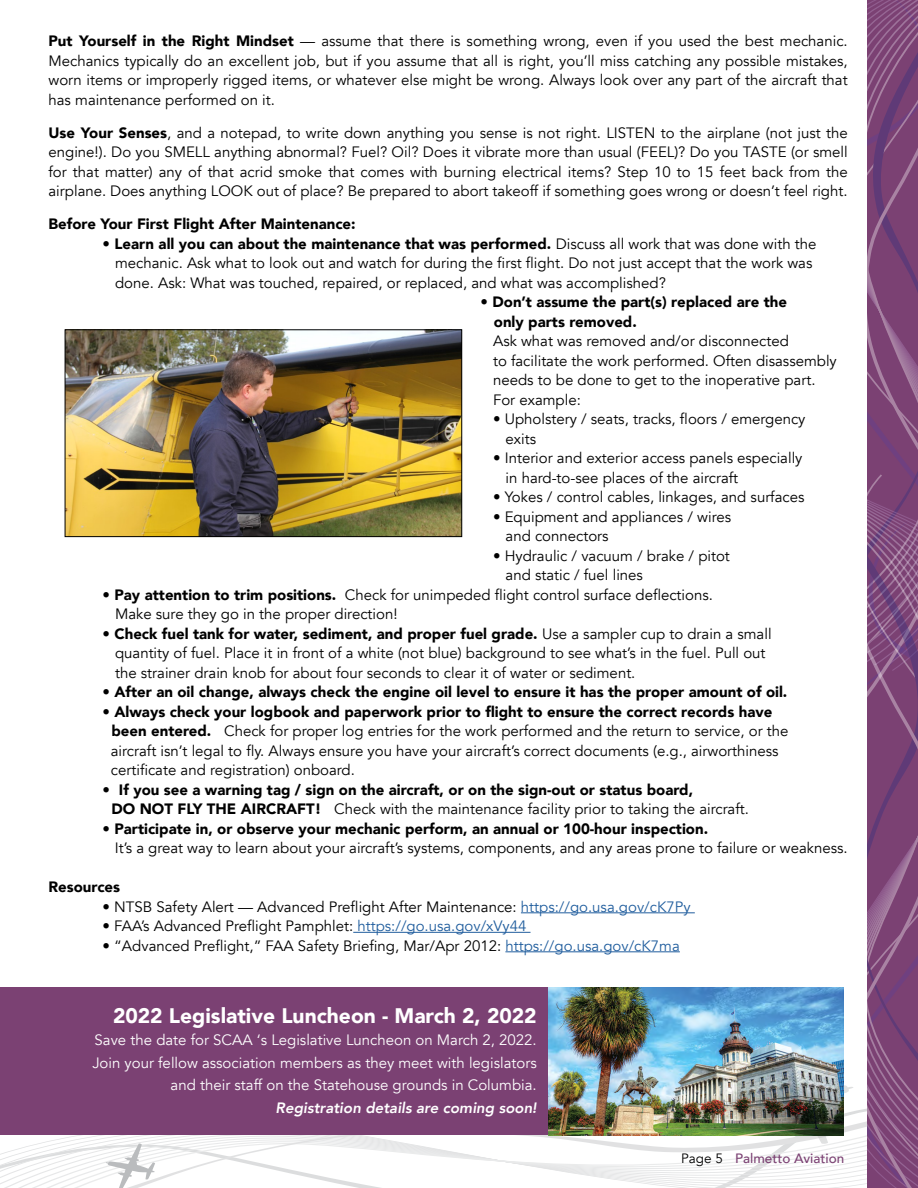
<style>
.page{position:relative;width:918px;height:1188px;background:#fff}
.page>*{position:absolute;margin:0;border:0;box-sizing:border-box;transform-origin:0 0}
.t1{font:900 21px "Avenir";color:#fff}
.t2{font:15px/19.5px "Avenir";color:#000}
.t3{font:900 15px/19.5px "Avenir";color:#000}
.t4{font:15px/22.5px "Avenir";color:#fff;text-align:right}
.t5{font:italic 800 15px "Avenir";color:#fff}
.t6{font:500 13.5px "Avenir";color:#7b4173}
.s1{font-weight:900}
.s2{font-weight:400}
.s3{color:#215e9e}
.s4{font-weight:400;color:#000}
</style>
<div class="page">
<svg style="left:0;top:1108px;width:867px;height:80px"></svg>
<svg style="left:867px;top:0;width:51px;height:1188px;background:#7e497a"></svg>
<svg style="left:754px;top:1085px;width:100px;height:60px"></svg>
<svg style="left:105px;top:1143px;width:50px;height:45px"></svg>
<hr style="left:521px;top:912px;width:174px;height:1px;background:#215e9e">
<hr style="left:353px;top:932px;width:178px;height:1px;background:#215e9e">
<hr style="left:505px;top:951px;width:175px;height:1px;background:#215e9e">
<img style="left:67px;top:331px;width:393px;height:204px">
<div style="left:65px;top:329px;width:397px;height:208px;border:1px solid #000"></div>
<div style="left:0;top:987px;width:844px;height:148px;background:#7b4173"></div>
<img style="left:548px;top:987px;width:296px;height:148px">
<p class="t2" style="left:49px;top:32px;width:801px;text-align:justify"><span class="s1">Put Yourself in the Right Mindset</span> — assume that there is something wrong, even if you used the best mechanic.<br>Mechanics typically do an excellent job, but if you assume that all is right, you’ll miss catching any possible mistakes, worn items or improperly rigged items, or whatever else might be wrong. Always look over any part of the aircraft that has maintenance performed on it.</p>
<p class="t2" style="left:49px;top:123px;width:801px;text-align:justify"><span class="s1">Use Your Senses</span>, and a notepad, to write down anything you sense is not right. LISTEN to the airplane (not just the engine!). Do you SMELL anything abnormal? Fuel? Oil? Does it vibrate more than usual (FEEL)? Do you TASTE (or smell for that matter) any of that acrid smoke that comes with burning electrical items? Step 10 to 15 feet back from the airplane. Does anything LOOK out of place? Be prepared to abort takeoff if something goes wrong or doesn’t feel right.</p>
<p class="t3" style="left:49px;top:214px;width:309px">Before Your First Flight After Maintenance:</p>
<p class="t2" style="left:115px;top:234px;width:703px;text-indent:-13px"><span class="s1">• Learn all you can about the maintenance that was performed.</span> Discuss all work that was done with the mechanic. Ask what to look out and watch for during the first flight. Do not just accept that the work was done. Ask: What was touched, repaired, or replaced, and what was accomplished?</p>
<p class="t3" style="left:494px;top:292px;width:295px;text-indent:-13px">• Don’t assume the part(s) replaced are the only parts removed.</p>
<p class="t2" style="left:493px;top:332px;width:345px">Ask what was removed and/or disconnected<br>to facilitate the work performed. Often disassembly needs to be done to get to the inoperative part.<br>For example:</p>
<p class="t2" style="left:506px;top:410px;width:301px;text-indent:-13px">• Upholstery / seats, tracks, floors / emergency exits</p>
<p class="t2" style="left:506px;top:449px;width:298px;text-indent:-13px">• Interior and exterior access panels especially in hard-to-see places of the aircraft</p>
<p class="t2" style="left:493px;top:488px;width:313px">• Yokes / control cables, linkages, and surfaces</p>
<p class="t2" style="left:506px;top:507px;width:227px;text-indent:-13px">• Equipment and appliances / wires and connectors</p>
<p class="t2" style="left:506px;top:546px;width:226px;text-indent:-13px">• Hydraulic / vacuum / brake / pitot and static / fuel lines</p>
<p class="t2" style="left:115px;top:585px;width:599px;text-indent:-13px"><span class="s1">• Pay attention to trim positions.</span> Check for unimpeded flight control surface deflections.<br>Make sure they go in the proper direction!</p>
<p class="t2" style="left:115px;top:624px;width:658px;text-indent:-13px"><span class="s1">• Check fuel tank for water, sediment, and proper fuel grade.</span> Use a sampler cup to drain a small quantity of fuel. Place it in front of a white (not blue) background to see what’s in the fuel. Pull out the strainer drain knob for about four seconds to clear it of water or sediment.</p>
<p class="t3" style="left:103px;top:682px;width:686px">• After an oil change, always check the engine oil level to ensure it has the proper amount of oil.</p>
<p class="t2" style="left:111px;top:702px;width:679px;text-indent:-8px"><span class="s1">• Always check your logbook and paperwork prior to flight to ensure the correct records have been entered.</span> Check for proper log entries for the work performed and the return to service, or the aircraft isn’t legal to fly. Always ensure you have your aircraft’s correct documents (e.g., airworthiness certificate and registration) onboard.</p>
<p class="t3" style="left:111px;top:779px;width:639px;text-indent:-9px">• If you see a warning tag / sign on the aircraft, or on the sign-out or status board,<br>DO NOT FLY THE AIRCRAFT! <span class="s2">Check with the maintenance facility prior to taking the aircraft.</span></p>
<p class="t3" style="left:103px;top:818px;width:607px">• Participate in, or observe your mechanic perform, an annual or 100-hour inspection.</p>
<p class="t2" style="left:115px;top:839px;width:734px">It’s a great way to learn about your aircraft’s systems, components, and any areas prone to failure or weakness.</p>
<p class="t3" style="left:49px;top:877px;width:73px">Resources</p>
<p class="t2" style="left:103px;top:897px;width:590px">• NTSB Safety Alert — Advanced Preflight After Maintenance: <span class="s3">https://go.usa.gov/cK7Py</span></p>
<p class="t2" style="left:103px;top:917px;width:425px">• FAA’s Advanced Preflight Pamphlet: <span class="s3">https://go.usa.gov/xVy44</span></p>
<p class="t2" style="left:103px;top:936px;width:579px">• “Advanced Preflight,” FAA Safety Briefing, Mar/Apr 2012: <span class="s3">https://go.usa.gov/cK7ma</span></p>
<h1 class="t1" style="left:113px;top:998px;width:425px">2022 Legislative Luncheon - March 2, 2022</h1>
<p class="t4" style="left:92px;top:1029px;width:446px">Save the date for SCAA ‘s Legislative Luncheon on March 2, 2022.<br>Join your fellow association members as they meet with legislators and their staff on the Statehouse grounds in Columbia.</p>
<p class="t5" style="left:276px;top:1099px;width:263px">Registration details are coming soon!</p>
<p class="t6" style="left:681px;top:1146px;width:165px"><span class="s4">Page 5</span> Palmetto Aviation</p>
</div>
